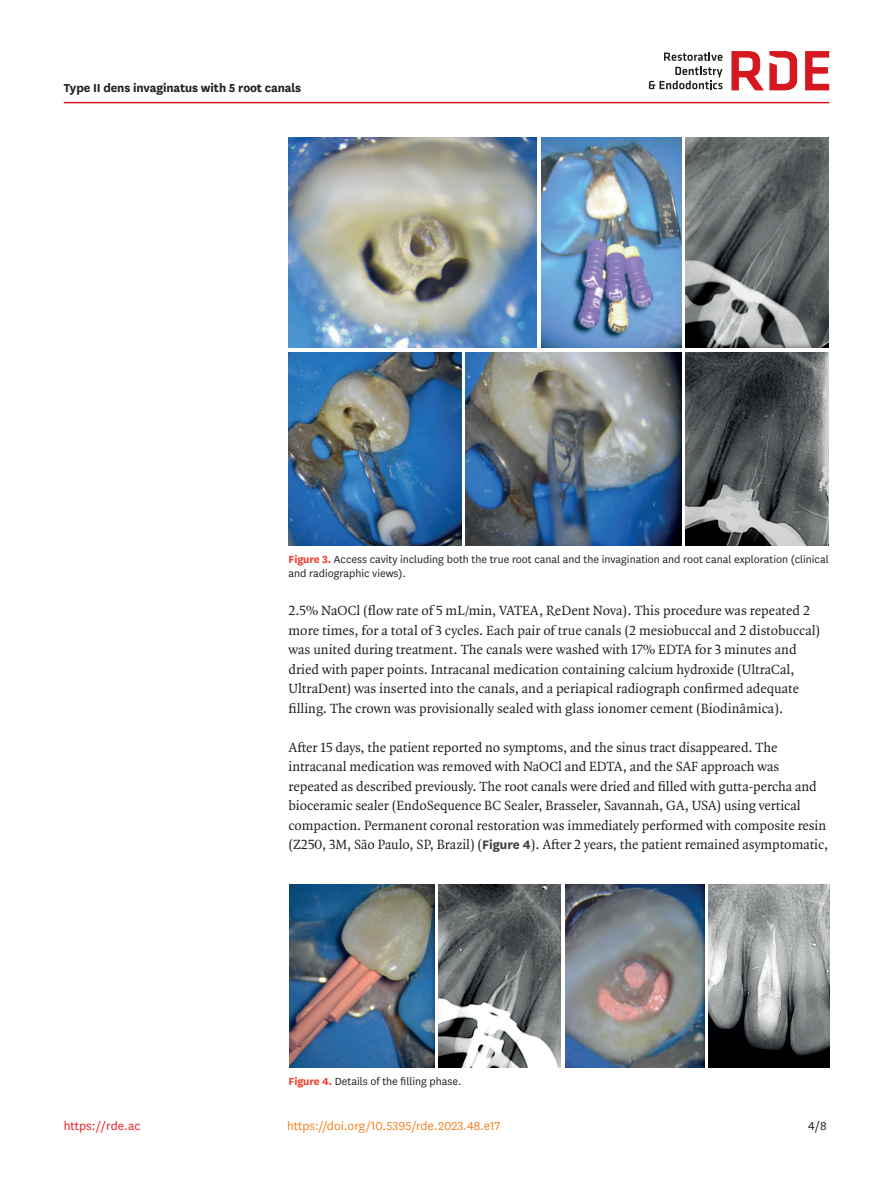
<style>
.page{position:relative;width:893px;height:1191px;background:#fff}
.page>*{position:absolute;margin:0;border:0;box-sizing:border-box;transform-origin:0 0}
.body_p{font:14.25px/19.5px "Quadraat OT";letter-spacing:-.005em;color:#231f20}
.doi_running_footer{font:13.5px "National";color:#f58220}
.alt-title-type{font:700 13.5px "National";letter-spacing:-.01em;color:#231f20}
.t1{font:13.5px "National";color:#ee1d23}
.t2{font:13.5px "National";color:#231f20}
.fig_caption{font:12px/13.5px "National";color:#231f20}
.s1{font-weight:700;color:#ef3e2e}
.s2{font-family:"National";font-weight:700;color:#3e3e3f}
</style>
<div class="page">
<hr style="left:64px;top:102px;width:765px;height:1px;background:#d7171f">
<svg style="left:649px;top:52px;width:73px;height:37px"></svg>
<svg style="left:805px;top:51px;width:24px;height:39px"></svg>
<svg style="left:731px;top:51px;width:66px;height:39px"></svg>
<img style="left:289px;top:137px;width:248px;height:211px">
<img style="left:541px;top:137px;width:140px;height:211px">
<img style="left:685px;top:137px;width:144px;height:211px">
<img style="left:685px;top:352px;width:144px;height:194px">
<img style="left:289px;top:352px;width:172px;height:194px">
<img style="left:466px;top:352px;width:215px;height:194px">
<img style="left:289px;top:884px;width:145px;height:183px">
<img style="left:438px;top:884px;width:123px;height:183px">
<img style="left:565px;top:884px;width:139px;height:183px">
<img style="left:708px;top:884px;width:121px;height:183px">
<p class="alt-title-type" style="left:64px;top:78px;width:239px">Type II dens invaginatus with 5 root canals</p>
<p class="fig_caption" style="left:289px;top:552px;width:542px"><span class="s1">Figure 3.</span> Access cavity including both the true root canal and the invagination and root canal exploration (clinical and radiographic views).</p>
<p class="body_p" style="left:289px;top:601px;width:533px">2.5% NaOCl (flow rate of 5 mL/min, VATEA, ReDent Nova). This procedure was repeated 2 more times, for a total of 3 cycles. Each pair of true canals (2 mesiobuccal and 2 distobuccal) was united during treatment. The canals were washed with 17% EDTA for 3 minutes and dried with paper points. Intracanal medication containing calcium hydroxide (UltraCal, UltraDent) was inserted into the canals, and a periapical radiograph confirmed adequate filling. The crown was provisionally sealed with glass ionomer cement (Biodinâmica).</p>
<p class="body_p" style="left:289px;top:737px;width:541px">After 15 days, the patient reported no symptoms, and the sinus tract disappeared. The intracanal medication was removed with NaOCl and EDTA, and the SAF approach was repeated as described previously. The root canals were dried and filled with gutta-percha and bioceramic sealer (EndoSequence BC Sealer, Brasseler, Savannah, GA, USA) using vertical compaction. Permanent coronal restoration was immediately performed with composite resin (Z250, 3M, São Paulo, SP, Brazil) (<span class="s2">Figure 4</span>). After 2 years, the patient remained asymptomatic,</p>
<p class="fig_caption" style="left:289px;top:1074px;width:175px"><span class="s1">Figure 4.</span> Details of the filling phase.</p>
<p class="t1" style="left:64px;top:1116px;width:78px">https://rde.ac</p>
<p class="doi_running_footer" style="left:287px;top:1116px;width:215px">https://doi.org/10.5395/rde.2023.48.e17</p>
<p class="t2" style="left:808px;top:1116px;width:20px">4/8</p>
</div>
